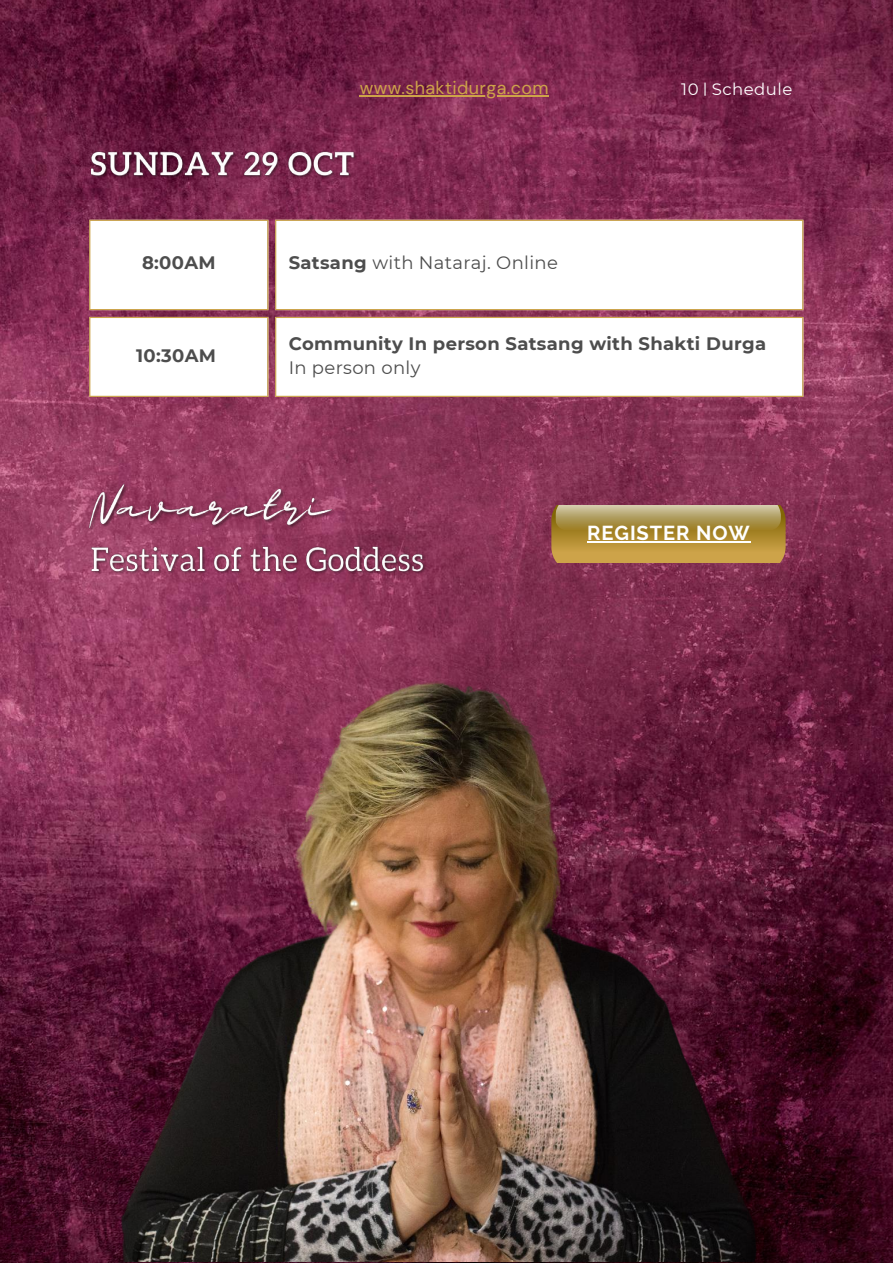
<style>
.page{position:relative;width:893px;height:1264px;background:#fff}
.page>*{position:absolute;margin:0;border:0;box-sizing:border-box;transform-origin:0 0}
.t1{font:700 20.1px "Raleway";letter-spacing:.045em;color:#fff}
.t2{font:700 18px "Montserrat";letter-spacing:.02em;color:#4d4d4d}
.t3{font:18px "Montserrat";letter-spacing:.02em;color:#4d4d4d}
.t4{font:18px "DM Sans";letter-spacing:.02em;color:#cda349}
.t5{font:16.5px "Montserrat";letter-spacing:.03em;color:#fff}
.s1{font-weight:700}
</style>
<div class="page">
<img style="left:0;top:0;width:892px;height:1262px">
<svg style="left:89px;top:220px;width:714px;height:177px"></svg>
<hr style="left:89px;top:221px;width:1px;height:88px;background:#cda349">
<hr style="left:267px;top:221px;width:1px;height:88px;background:#cda349">
<hr style="left:89px;top:220px;width:179px;height:1px;background:#cda349">
<hr style="left:89px;top:309px;width:179px;height:1px;background:#cda349">
<hr style="left:275px;top:221px;width:1px;height:88px;background:#cda349">
<hr style="left:802px;top:221px;width:1px;height:88px;background:#cda349">
<hr style="left:275px;top:220px;width:528px;height:1px;background:#cda349">
<hr style="left:275px;top:309px;width:528px;height:1px;background:#cda349">
<hr style="left:89px;top:318px;width:1px;height:78px;background:#cda349">
<hr style="left:267px;top:318px;width:1px;height:78px;background:#cda349">
<hr style="left:89px;top:317px;width:179px;height:1px;background:#cda349">
<hr style="left:89px;top:396px;width:179px;height:1px;background:#cda349">
<hr style="left:275px;top:318px;width:1px;height:78px;background:#cda349">
<hr style="left:802px;top:318px;width:1px;height:78px;background:#cda349">
<hr style="left:275px;top:317px;width:528px;height:1px;background:#cda349">
<hr style="left:275px;top:396px;width:528px;height:1px;background:#cda349">
<img style="left:0;top:667px;width:892px;height:594px">
<img style="left:88px;top:145px;width:271px;height:36px">
<svg style="left:704px;top:83px;width:1px;height:13px"></svg>
<hr style="left:360px;top:95px;width:189px;height:1px;background:#cda349">
<img style="left:86px;top:480px;width:253px;height:55px">
<img style="left:88px;top:540px;width:340px;height:37px">
<svg style="left:551px;top:505px;width:234px;height:57px;background:#b89a4d"></svg>
<hr style="left:587px;top:541px;width:163px;height:1px;background:#fff">
<p class="t4" style="left:360px;top:76px;width:190px">www.shaktidurga.com</p>
<p class="t5" style="left:681px;top:79px;width:113px">10 Schedule</p>
<p class="t2" style="left:142px;top:252px;width:75px">8:00AM</p>
<p class="t3" style="left:288px;top:252px;width:271px"><span class="s1">Satsang</span> with Nataraj. Online</p>
<p class="t2" style="left:136px;top:344px;width:81px">10:30AM</p>
<p class="t2" style="left:288px;top:332px;width:479px">Community In person Satsang with Shakti Durga</p>
<p class="t3" style="left:288px;top:357px;width:133px">In person only</p>
<p class="t1" style="left:587px;top:521px;width:164px">REGISTER NOW</p>
</div>
